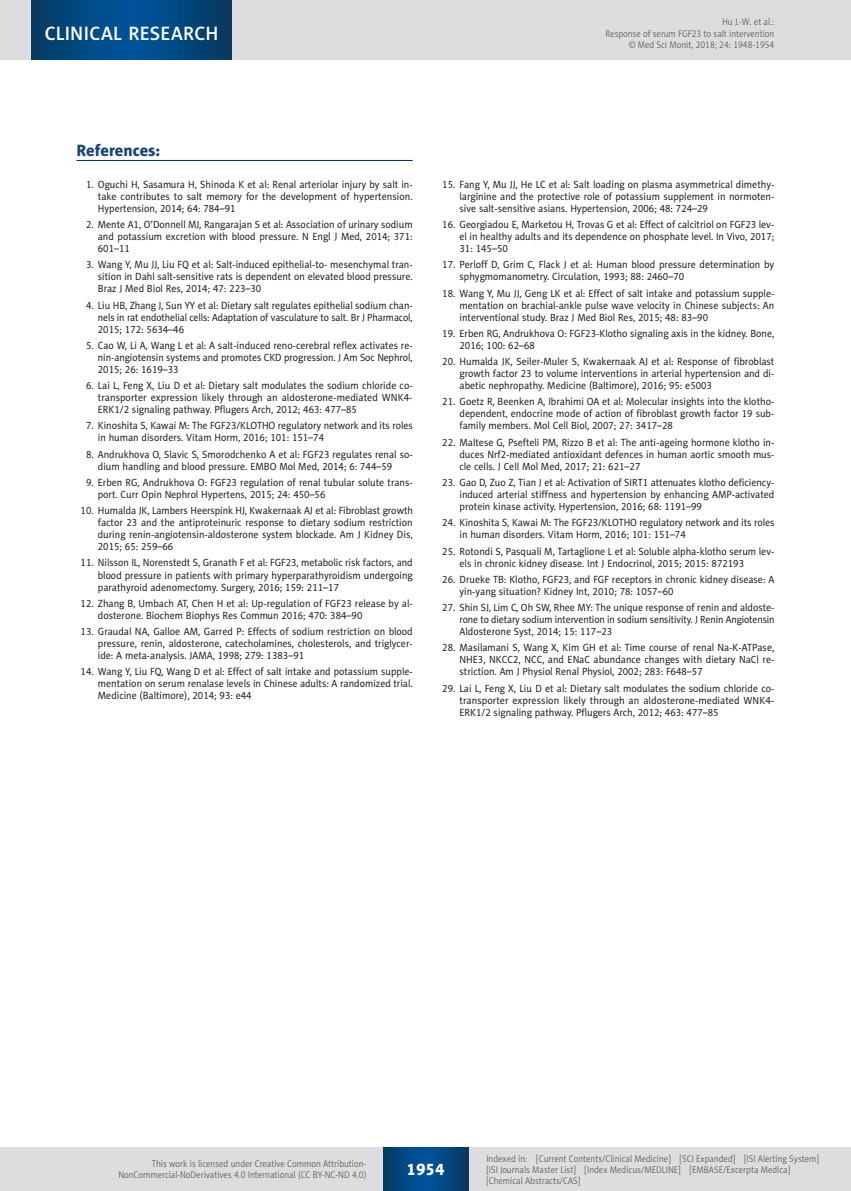
<style>
.page{position:relative;width:851px;height:1191px;background:#fff}
.page>*{position:absolute;margin:0;border:0;box-sizing:border-box;transform-origin:0 0}
.t1{font:19.5px "Naomi Sans EFN Medium";letter-spacing:.015em;color:#fff}
.MSM_Referencje_Tytul{font:16.5px "Naomi Sans EFN Heavy";color:#1a4574}
.t2{font:16.5px "Naomi Sans EFN Heavy";color:#fff}
.MSM_Referencje_punkt{font:10.5px/12px "Naomi Sans EFN";color:#231f20;text-align:justify;scale:.95 1}
.MSM_Referencje_punkt-2{font:10.5px/12px "Naomi Sans EFN";color:#231f20;text-align:justify;scale:.94 1}
.t3{font:9.75px/11.2px "Naomi Sans EFN Light";color:#57585a;text-align:right;scale:.9 1}
</style>
<div class="page">
<hr style="left:77px;top:160px;width:335px;height:1px;background:#00295c">
<div style="left:0;top:1148px;width:850px;height:43px;background:#dcdddf"></div>
<svg style="left:383px;top:1147px;width:85px;height:43px;background:#02477e"></svg>
<div style="left:0;top:0;width:850px;height:60px;background:#dcdddf"></div>
<svg style="left:32px;top:0;width:200px;height:60px;background:#02477e"></svg>
<h1 class="t1" style="left:45px;top:22px;width:175px">CLINICAL RESEARCH</h1>
<p class="t3" style="left:605px;top:16px;width:189px">Hu J.-W. et al.:<br>Response of serum FGF23 to salt intervention © Med Sci Monit, 2018; 24: 1948-1954</p>
<p class="MSM_Referencje_Tytul" style="left:77px;top:140px;width:85px">References:</p>
<p class="MSM_Referencje_punkt" style="left:98px;top:178px;width:333px;text-indent:-12px">1. Oguchi H, Sasamura H, Shinoda K et al: Renal arteriolar injury by salt in&shy;take contributes to salt memory for the development of hypertension.<br>Hypertension, 2014; 64: 784–91</p>
<p class="MSM_Referencje_punkt" style="left:98px;top:219px;width:333px;text-indent:-12px">2. Mente A1, O’Donnell MJ, Rangarajan S et al: Association of urinary sodium and potassium excretion with blood pressure. N Engl J Med, 2014; 371:<br>601–11</p>
<p class="MSM_Referencje_punkt" style="left:98px;top:259px;width:333px;text-indent:-12px">3. Wang Y, Mu JJ, Liu FQ et al: Salt-induced epithelial-to- mesenchymal tran&shy;sition in Dahl salt-sensitive rats is dependent on elevated blood pressure.<br>Braz J Med Biol Res, 2014; 47: 223–30</p>
<p class="MSM_Referencje_punkt-2" style="left:98px;top:299px;width:336px;text-indent:-12px">4. Liu HB, Zhang J, Sun YY et al: Dietary salt regulates epithelial sodium chan&shy;nels in rat endothelial cells: Adaptation of vasculature to salt. Br J Pharmacol, 2015; 172: 5634–46</p>
<p class="MSM_Referencje_punkt" style="left:98px;top:339px;width:333px;text-indent:-12px">5. Cao W, Li A, Wang L et al: A salt-induced reno-cerebral reflex activates re&shy;nin-angiotensin systems and promotes CKD progression. J Am Soc Nephrol, 2015; 26: 1619–33</p>
<p class="MSM_Referencje_punkt" style="left:98px;top:380px;width:333px;text-indent:-12px">6. Lai L, Feng X, Liu D et al: Dietary salt modulates the sodium chloride co&shy;transporter expression likely through an aldosterone-mediated WNK4- ERK1/2 signaling pathway. Pflugers Arch, 2012; 463: 477–85</p>
<p class="MSM_Referencje_punkt-2" style="left:98px;top:420px;width:336px;text-indent:-12px">7. Kinoshita S, Kawai M: The FGF23/KLOTHO regulatory network and its roles in human disorders. Vitam Horm, 2016; 101: 151–74</p>
<p class="MSM_Referencje_punkt" style="left:98px;top:448px;width:333px;text-indent:-12px">8. Andrukhova O, Slavic S, Smorodchenko A et al: FGF23 regulates renal so&shy;dium handling and blood pressure. EMBO Mol Med, 2014; 6: 744–59</p>
<p class="MSM_Referencje_punkt" style="left:98px;top:476px;width:333px;text-indent:-12px">9. Erben RG, Andrukhova O: FGF23 regulation of renal tubular solute trans&shy;port. Curr Opin Nephrol Hypertens, 2015; 24: 450–56</p>
<p class="MSM_Referencje_punkt-2" style="left:98px;top:505px;width:336px;text-indent:-17px">10. Humalda JK, Lambers Heerspink HJ, Kwakernaak AJ et al: Fibroblast growth factor 23 and the antiproteinuric response to dietary sodium restriction during renin-angiotensin-aldosterone system blockade. Am J Kidney Dis, 2015; 65: 259–66</p>
<p class="MSM_Referencje_punkt" style="left:98px;top:557px;width:333px;text-indent:-17px">11. Nilsson IL, Norenstedt S, Granath F et al: FGF23, metabolic risk factors, and blood pressure in patients with primary hyperparathyroidism undergoing parathyroid adenomectomy. Surgery, 2016; 159: 211–17</p>
<p class="MSM_Referencje_punkt" style="left:98px;top:597px;width:333px;text-indent:-17px">12. Zhang B, Umbach AT, Chen H et al: Up-regulation of FGF23 release by al&shy;dosterone. Biochem Biophys Res Commun 2016; 470: 384–90</p>
<p class="MSM_Referencje_punkt" style="left:98px;top:625px;width:333px;text-indent:-17px">13. Graudal NA, Galloe AM, Garred P: Effects of sodium restriction on blood pressure, renin, aldosterone, catecholamines, cholesterols, and triglycer&shy;ide: A meta-analysis. JAMA, 1998; 279: 1383–91</p>
<p class="MSM_Referencje_punkt" style="left:98px;top:666px;width:333px;text-indent:-17px">14. Wang Y, Liu FQ, Wang D et al: Effect of salt intake and potassium supple&shy;mentation on serum renalase levels in Chinese adults: A randomized trial.<br>Medicine (Baltimore), 2014; 93: e44</p>
<p class="MSM_Referencje_punkt" style="left:459px;top:178px;width:333px;text-indent:-17px">15. Fang Y, Mu JJ, He LC et al: Salt loading on plasma asymmetrical dimethy&shy;larginine and the protective role of potassium supplement in normoten&shy;sive salt-sensitive asians. Hypertension, 2006; 48: 724–29</p>
<p class="MSM_Referencje_punkt" style="left:459px;top:219px;width:333px;text-indent:-17px">16. Georgiadou E, Marketou H, Trovas G et al: Effect of calcitriol on FGF23 lev&shy;el in healthy adults and its dependence on phosphate level. In Vivo, 2017; 31: 145–50</p>
<p class="MSM_Referencje_punkt" style="left:459px;top:259px;width:333px;text-indent:-17px">17. Perloff D, Grim C, Flack J et al: Human blood pressure determination by sphygmomanometry. Circulation, 1993; 88: 2460–70</p>
<p class="MSM_Referencje_punkt" style="left:459px;top:287px;width:333px;text-indent:-17px">18. Wang Y, Mu JJ, Geng LK et al: Effect of salt intake and potassium supple&shy;mentation on brachial-ankle pulse wave velocity in Chinese subjects: An interventional study. Braz J Med Biol Res, 2015; 48: 83–90</p>
<p class="MSM_Referencje_punkt" style="left:459px;top:327px;width:333px;text-indent:-17px">19. Erben RG, Andrukhova O: FGF23-Klotho signaling axis in the kidney. Bone,<br>2016; 100: 62–68</p>
<p class="MSM_Referencje_punkt" style="left:459px;top:356px;width:333px;text-indent:-17px">20. Humalda JK, Seiler-Muler S, Kwakernaak AJ et al: Response of fibroblast growth factor 23 to volume interventions in arterial hypertension and di&shy;abetic nephropathy. Medicine (Baltimore), 2016; 95: e5003</p>
<p class="MSM_Referencje_punkt" style="left:459px;top:396px;width:333px;text-indent:-17px">21. Goetz R, Beenken A, Ibrahimi OA et al: Molecular insights into the klotho&shy;dependent, endocrine mode of action of fibroblast growth factor 19 sub&shy;family members. Mol Cell Biol, 2007; 27: 3417–28</p>
<p class="MSM_Referencje_punkt" style="left:459px;top:436px;width:333px;text-indent:-17px">22. Maltese G, Psefteli PM, Rizzo B et al: The anti-ageing hormone klotho in&shy;duces Nrf2-mediated antioxidant defences in human aortic smooth mus&shy;cle cells. J Cell Mol Med, 2017; 21: 621–27</p>
<p class="MSM_Referencje_punkt" style="left:459px;top:476px;width:333px;text-indent:-17px">23. Gao D, Zuo Z, Tian J et al: Activation of SIRT1 attenuates klotho deficiency&shy;induced arterial stiffness and hypertension by enhancing AMP-activated protein kinase activity. Hypertension, 2016; 68: 1191–99</p>
<p class="MSM_Referencje_punkt-2" style="left:459px;top:517px;width:336px;text-indent:-17px">24. Kinoshita S, Kawai M: The FGF23/KLOTHO regulatory network and its roles in human disorders. Vitam Horm, 2016; 101: 151–74</p>
<p class="MSM_Referencje_punkt" style="left:459px;top:545px;width:333px;text-indent:-17px">25. Rotondi S, Pasquali M, Tartaglione L et al: Soluble alpha-klotho serum lev&shy;els in chronic kidney disease. Int J Endocrinol, 2015; 2015: 872193</p>
<p class="MSM_Referencje_punkt" style="left:459px;top:573px;width:333px;text-indent:-17px">26. Drueke TB: Klotho, FGF23, and FGF receptors in chronic kidney disease: A yin-yang situation? Kidney Int, 2010; 78: 1057–60</p>
<p class="MSM_Referencje_punkt" style="left:459px;top:601px;width:333px;text-indent:-17px">27. Shin SJ, Lim C, Oh SW, Rhee MY: The unique response of renin and aldoste&shy;rone to dietary sodium intervention in sodium sensitivity. J Renin Angiotensin Aldosterone Syst, 2014; 15: 117–23</p>
<p class="MSM_Referencje_punkt" style="left:459px;top:642px;width:333px;text-indent:-17px">28. Masilamani S, Wang X, Kim GH et al: Time course of renal Na-K-ATPase, NHE3, NKCC2, NCC, and ENaC abundance changes with dietary NaCl re&shy;striction. Am J Physiol Renal Physiol, 2002; 283: F648–57</p>
<p class="MSM_Referencje_punkt" style="left:459px;top:682px;width:333px;text-indent:-17px">29. Lai L, Feng X, Liu D et al: Dietary salt modulates the sodium chloride co&shy;transporter expression likely through an aldosterone-mediated WNK4- ERK1/2 signaling pathway. Pflugers Arch, 2012; 463: 477–85</p>
<p class="t3" style="left:118px;top:1158px;width:277px">This work is licensed under Creative Common Attribution-<br>NonCommercial-NoDerivatives 4.0 International (CC BY-NC-ND 4.0)</p>
<h2 class="t2" style="left:406px;top:1159px;width:40px">1954</h2>
<p class="t3" style="left:486px;top:1152px;width:371px;text-align:left">Indexed in: [Current Contents/Clinical Medicine] [SCI Expanded] [ISI Alerting System] [ISI Journals Master List] [Index Medicus/MEDLINE] [EMBASE/Excerpta Medica] [Chemical Abstracts/CAS]</p>
</div>
